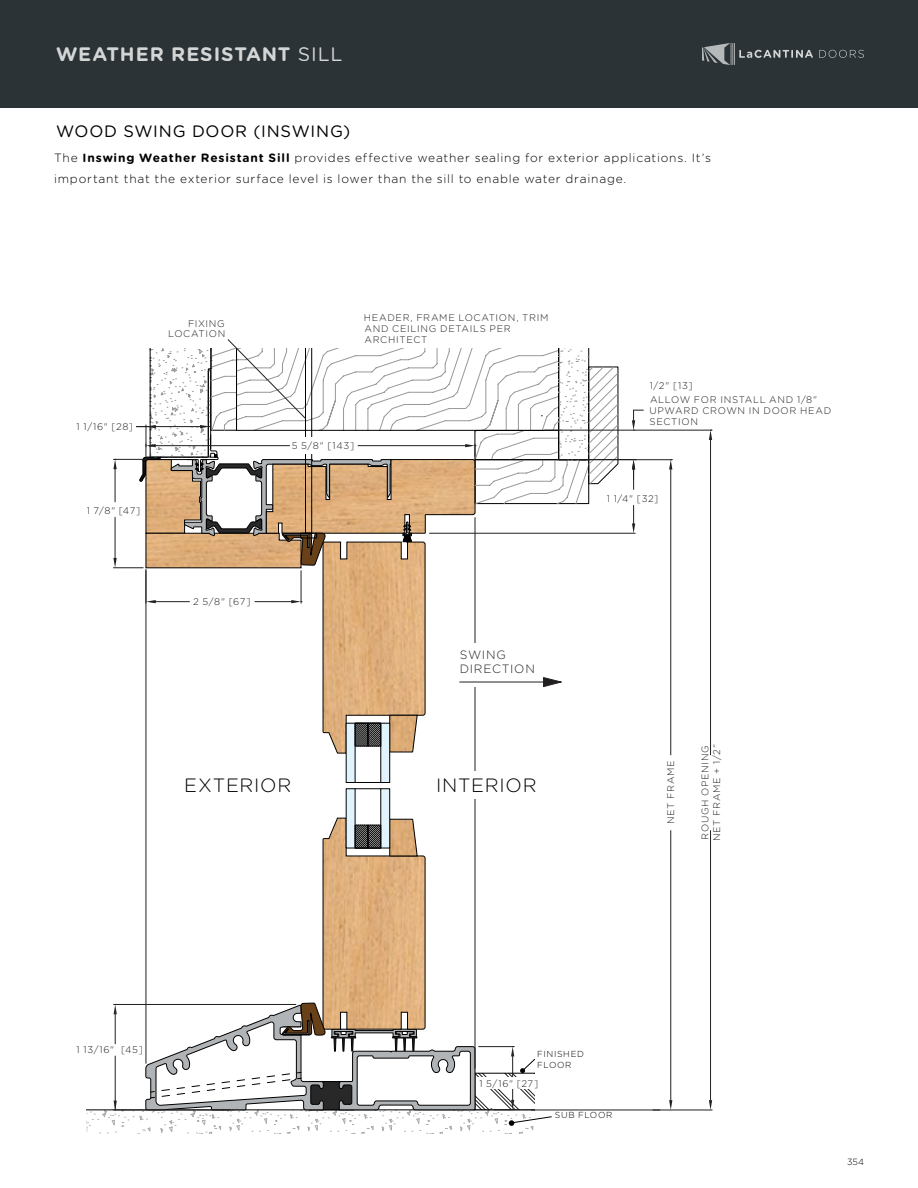
<style>
.page{position:relative;width:918px;height:1188px;background:#fff}
.page>*{position:absolute;margin:0;border:0;box-sizing:border-box;transform-origin:0 0}
.t1{font:700 19.5px "Gotham Rounded";letter-spacing:.04em;color:#fff}
.t2{font:300 19.2px "Gotham Rounded";letter-spacing:.04em;color:#000}
.t3{font:16.5px "Gotham Rounded";letter-spacing:.045em;color:#000}
.t4{font:300 12px/21px "Gotham Rounded";letter-spacing:.065em;color:#000}
.t5{font:300 12px/14.4px "Gotham Rounded";letter-spacing:.065em;color:#221f20}
.t6{font:300 9.6px/11.1px "Gotham Rounded";letter-spacing:.07em;color:#221f20}
.t7{font:300 9px "Gotham Rounded";color:#000}
.t8{font:300 8.7px/10.5px "Gotham Rounded";letter-spacing:.075em;color:#000}
.s1{font-weight:400}
.s2{font-weight:700}
</style>
<div class="page">
<div style="left:0;top:0;width:918px;height:108px;background:#2b3336"></div>
<svg style="left:702px;top:43px;width:111px;height:22px"></svg>
<svg style="left:819px;top:50px;width:45px;height:8px"></svg>
<div style="left:346px;top:723px;width:44px;height:59px;background:#e1f4fd"></div>
<div style="left:346px;top:723px;width:44px;height:60px;border:1px solid #000"></div>
<div style="left:355px;top:723px;width:26px;height:59px;background:#fff"></div>
<div style="left:355px;top:723px;width:26px;height:60px;border:1px solid #000"></div>
<div style="left:346px;top:789px;width:44px;height:59px;background:#e1f4fd"></div>
<div style="left:346px;top:789px;width:44px;height:59px;border:1px solid #000"></div>
<div style="left:355px;top:789px;width:26px;height:59px;background:#fff"></div>
<hr style="left:113px;top:568px;width:30px;height:1px;background:#221f20">
<hr style="left:113px;top:459px;width:34px;height:1px;background:#221f20">
<hr style="left:115px;top:517px;width:1px;height:41px;background:#221f20">
<hr style="left:115px;top:469px;width:1px;height:33px;background:#221f20">
<svg style="left:113px;top:558px;width:4px;height:10px"></svg>
<svg style="left:113px;top:459px;width:4px;height:10px"></svg>
<hr style="left:430px;top:533px;width:205px;height:1px;background:#221f20">
<svg style="left:632px;top:505px;width:3px;height:28px"></svg>
<svg style="left:87px;top:813px;width:465px;height:321px"></svg>
<hr style="left:146px;top:569px;width:1px;height:495px;background:#221f20">
<hr style="left:475px;top:517px;width:1px;height:552px;background:#221f20">
<div style="left:470px;top:772px;width:9px;height:27px;background:#fff"></div>
<hr style="left:136px;top:426px;width:64px;height:1px;background:#221f20">
<hr style="left:531px;top:1110px;width:129px;height:1px;background:#221f20">
<hr style="left:581px;top:459px;width:91px;height:1px;background:#221f20">
<hr style="left:671px;top:831px;width:1px;height:269px;background:#221f20">
<hr style="left:671px;top:470px;width:1px;height:285px;background:#221f20">
<svg style="left:669px;top:1100px;width:3px;height:10px"></svg>
<svg style="left:669px;top:459px;width:3px;height:11px"></svg>
<hr style="left:545px;top:430px;width:167px;height:1px;background:#221f20">
<svg style="left:632px;top:460px;width:4px;height:29px"></svg>
<svg style="left:137px;top:339px;width:482px;height:419px"></svg>
<svg style="left:632px;top:410px;width:11px;height:21px"></svg>
<hr style="left:653px;top:1110px;width:59px;height:1px;background:#221f20">
<hr style="left:710px;top:831px;width:1px;height:269px;background:#221f20">
<hr style="left:710px;top:440px;width:1px;height:315px;background:#221f20">
<svg style="left:709px;top:1100px;width:3px;height:10px"></svg>
<svg style="left:709px;top:430px;width:3px;height:10px"></svg>
<h1 class="t1" style="left:56px;top:40px;width:288px">Weather resistant <span class="s1">SILL</span></h1>
<h3 class="t3" style="left:56px;top:120px;width:216px">WOOD SWING DOOR (INS</h3>
<h3 class="t3" style="left:292px;top:120px;width:30px">WING</h3>
<h3 class="t3" style="left:343px;top:120px;width:9px">)</h3>
<p class="t4" style="left:54px;top:147px;width:658px">The <span class="s2">Inswing Weather Resistant Sill</span> provides effective weather sealing for exterior applications. It’s important that the exterior surface level is lower than the sill to enable water drainage.</p>
<p class="t6" style="left:168px;top:318px;width:59px;line-height:10.2px;text-align:right">FIXING<br>LOCATION</p>
<p class="t6" style="left:77px;top:420px;width:58px">1 1/16" [28]</p>
<p class="t6" style="left:87px;top:504px;width:55px">1 7/8" [47]</p>
<p class="t6" style="left:193px;top:595px;width:59px">2 5/8" [67]</p>
<p class="t6" style="left:364px;top:311px;width:186px">HEADER, FRAME LOCATION, TRIM<br>AND CEILING DETAILS PER<br>ARCHITECT</p>
<p class="t6" style="left:292px;top:439px;width:64px">5 5/8" [143]</p>
<p class="t5" style="left:460px;top:647px;width:77px">SWING<br>DIRECTION</p>
<h2 class="t2" style="left:184px;top:772px;width:109px">EXTERIOR</h2>
<h2 class="t2" style="left:436px;top:772px;width:102px">INTERIOR</h2>
<p class="t6" style="left:650px;top:378px;width:169px;line-height:14.4px">1/2" [13]<br>ALLOW FOR INSTALL AND 1/8"</p>
<p class="t6" style="left:649px;top:405px;width:183px">UPWARD CROWN IN DOOR HEAD<br>SECTION</p>
<p class="t6" style="left:607px;top:492px;width:53px">1 1/4" [32]</p>
<p class="t6" style="left:665px;top:824px;width:66px;rotate:-90deg">NET FRAME</p>
<p class="t6" style="left:699px;top:841px;width:99px;line-height:11.6px;rotate:-90deg">ROUGH OPENING<br>NET FRAME + 1/2”</p>
<p class="t6" style="left:77px;top:1043px;width:68px">1 13/16" [45]</p>
<p class="t8" style="left:537px;top:1049px;width:48px">FINISHED<br>FLOOR</p>
<p class="t6" style="left:479px;top:1077px;width:60px">1 5/16" [27]</p>
<p class="t8" style="left:555px;top:1110px;width:59px">SUB FLOOR</p>
<p class="t7" style="left:847px;top:1155px;width:18px">354</p>
</div>
